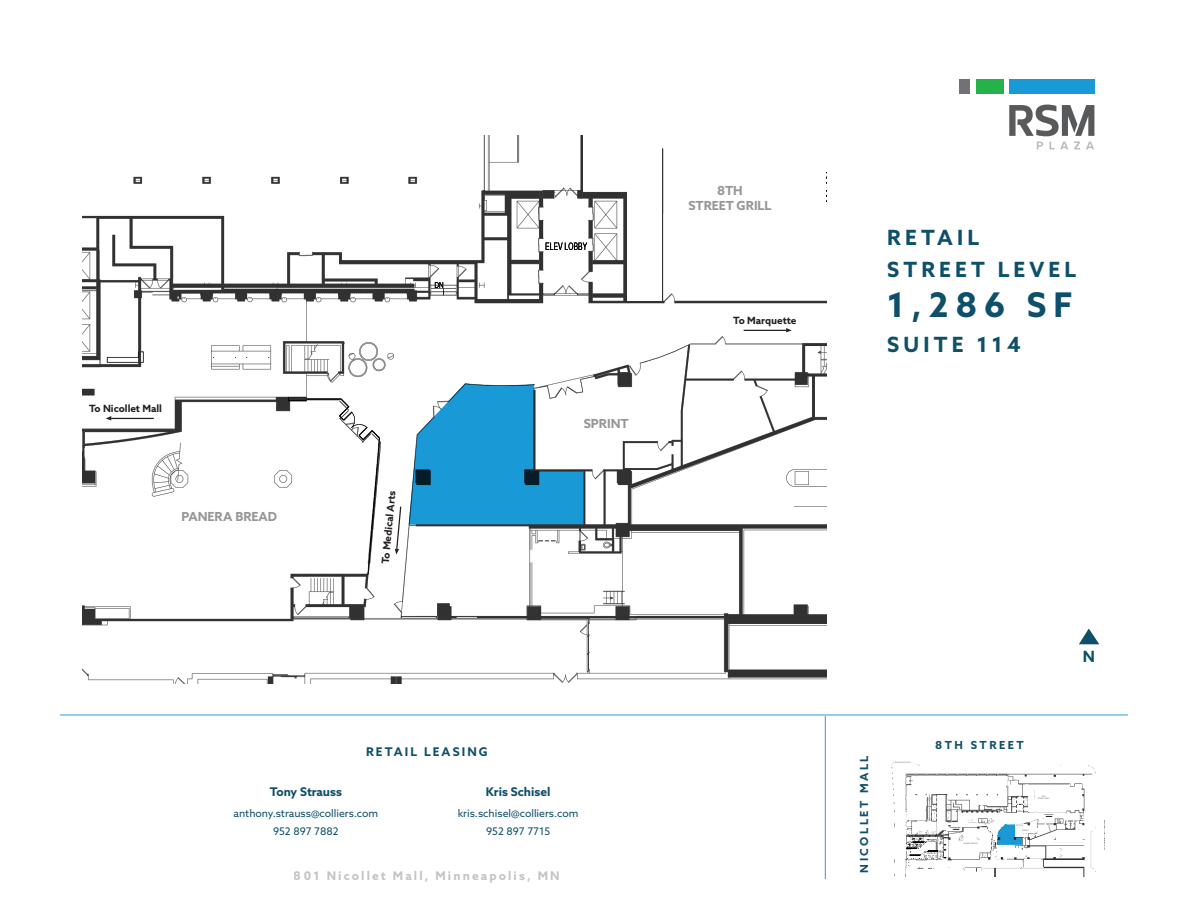
<style>
.page{position:relative;width:1188px;height:918px;background:#fff}
.page>*{position:absolute;margin:0;border:0;box-sizing:border-box;transform-origin:0 0}
.t1{font:700 34.05px "Azo Sans";color:#0e4f6a}
.t2{font:700 21px "Azo Sans";letter-spacing:.2em;color:#0e4f6a}
.t3{font:700 15.45px "Azo Sans";color:#0e4f6a}
.t4{font:700 12.45px/15px "Azo Sans";color:#969696;text-align:center}
.t5{font:700 12px "Azo Sans";letter-spacing:.175em;color:#9b9da0}
.t6{font:700 12px "Azo Sans";color:#0e4f6a}
.t7{font:700 12px "Azo Sans";letter-spacing:.175em;color:#0e4f6a}
.t8{font:700 11.1px "Azo Sans";letter-spacing:.225em;color:#0e4f6a}
.t9{font:10.5px/18.1px "Azo Sans";color:#0e4f6a;text-align:center}
.t10{font:700 10.05px "Azo Sans";color:#231f20}
.t11{font:700 1.8px/2.2px "Azo Sans";color:#969696;text-align:center}
</style>
<div class="page">
<hr style="left:60px;top:715px;width:1068px;height:1px;background:#39c">
<hr style="left:825px;top:716px;width:1px;height:163px;background:#39c">
<svg style="left:1079px;top:629px;width:20px;height:15px"></svg>
<div style="left:1009px;top:80px;width:85px;height:14px;background:#1999d6"></div>
<div style="left:959px;top:80px;width:11px;height:14px;background:#707275"></div>
<div style="left:976px;top:80px;width:27px;height:14px;background:#25b24b"></div>
<svg style="left:1009px;top:105px;width:85px;height:31px"></svg>
<svg style="left:1037px;top:142px;width:6px;height:7px"></svg>
<svg style="left:1049px;top:142px;width:19px;height:7px"></svg>
<svg style="left:1074px;top:142px;width:6px;height:7px"></svg>
<svg style="left:1086px;top:142px;width:8px;height:7px"></svg>
<img style="left:891px;top:761px;width:214px;height:115px">
<div style="left:884px;top:815px;width:10px;height:27px;background:#fff"></div>
<div style="left:978px;top:755px;width:27px;height:10px;background:#fff"></div>
<div style="left:945px;top:779px;width:27px;height:10px;background:#fff"></div>
<div style="left:1098px;top:818px;width:6px;height:34px;background:#fff"></div>
<div style="left:1053px;top:792px;width:20px;height:9px;background:#fff"></div>
<div style="left:962px;top:842px;width:14px;height:8px;background:#fff"></div>
<div style="left:922px;top:823px;width:14px;height:6px;background:#fff"></div>
<svg style="left:939px;top:807px;width:6px;height:6px"></svg>
<svg style="left:911px;top:850px;width:11px;height:3px"></svg>
<hr style="left:942px;top:862px;width:19px;height:3px;background:#fff">
<div style="left:1025px;top:859px;width:16px;height:7px;background:#fff"></div>
<div style="left:999px;top:849px;width:12px;height:6px;background:#fff"></div>
<svg style="left:995px;top:824px;width:38px;height:25px"></svg>
<div style="left:1029px;top:786px;width:5px;height:26px;background:#fff"></div>
<img style="left:82px;top:135px;width:744px;height:549px">
<div style="left:82px;top:135px;width:160px;height:9px;background:#fff"></div>
<div style="left:792px;top:161px;width:34px;height:66px;background:#fff"></div>
<div style="left:172px;top:505px;width:97px;height:53px;background:#fff"></div>
<div style="left:555px;top:406px;width:59px;height:36px;background:#fff"></div>
<div style="left:82px;top:640px;width:82px;height:22px;background:#fff"></div>
<div style="left:598px;top:624px;width:115px;height:42px;background:#fff"></div>
<div style="left:598px;top:406px;width:60px;height:25px;background:#fff"></div>
<div style="left:428px;top:550px;width:78px;height:44px;background:#fff"></div>
<svg style="left:409px;top:383px;width:175px;height:142px"></svg>
<hr style="left:744px;top:330px;width:42px;height:1px;background:#231f20">
<svg style="left:786px;top:328px;width:6px;height:4px"></svg>
<svg style="left:395px;top:505px;width:7px;height:50px"></svg>
<hr style="left:111px;top:418px;width:43px;height:1px;background:#231f20">
<svg style="left:106px;top:416px;width:5px;height:4px"></svg>
<div style="left:627px;top:135px;width:35px;height:166px;background:#fff"></div>
<p class="t10" style="left:89px;top:401px;width:75px">To Nicollet Mall</p>
<p class="t4" style="left:182px;top:509px;width:97px">PANERA BREAD</p>
<p class="t10" style="left:379px;top:563px;width:75px;rotate:-85deg">To Medical Arts</p>
<p class="t4" style="left:584px;top:416px;width:47px">SPRINT</p>
<p class="t4" style="left:688px;top:183px;width:85px">8TH<br>STREET GRILL</p>
<p class="t10" style="left:733px;top:313px;width:65px">To Marquette</p>
<p class="t7" style="left:366px;top:744px;width:123px">RETAIL LEASING</p>
<p class="t6" style="left:486px;top:783px;width:66px">Kris Schisel</p>
<p class="t6" style="left:270px;top:783px;width:74px">Tony Strauss</p>
<p class="t9" style="left:233px;top:804px;width:146px">anthony.strauss@colliers.com<br>952 897 7882</p>
<p class="t9" style="left:458px;top:804px;width:122px">kris.schisel@colliers.com<br>952 897 7715</p>
<p class="t5" style="left:294px;top:868px;width:267px">801 Nicollet Mall, Minneapolis, MN</p>
<p class="t2" style="left:887px;top:224px;width:93px">RETAIL</p>
<p class="t2" style="left:887px;top:255px;width:191px">STREET LEVEL</p>
<p class="t1" style="left:887px;top:282px;width:187px">1,286 SF</p>
<p class="t2" style="left:887px;top:331px;width:135px">SUITE 114</p>
<p class="t8" style="left:857px;top:873px;width:118px;rotate:-90deg">NICOLLET MALL</p>
<p class="t8" style="left:935px;top:738px;width:90px">8TH STREET</p>
<p class="t11" style="left:963px;top:843px;width:16px">PANERA BREAD</p>
<p class="t11" style="left:1038px;top:795px;width:14px">8TH<br>STREET GRILL</p>
<p class="t11" style="left:1022px;top:829px;width:8px">SPRINT</p>
<h3 class="t3" style="left:1083px;top:646px;width:14px">N</h3>
</div>
